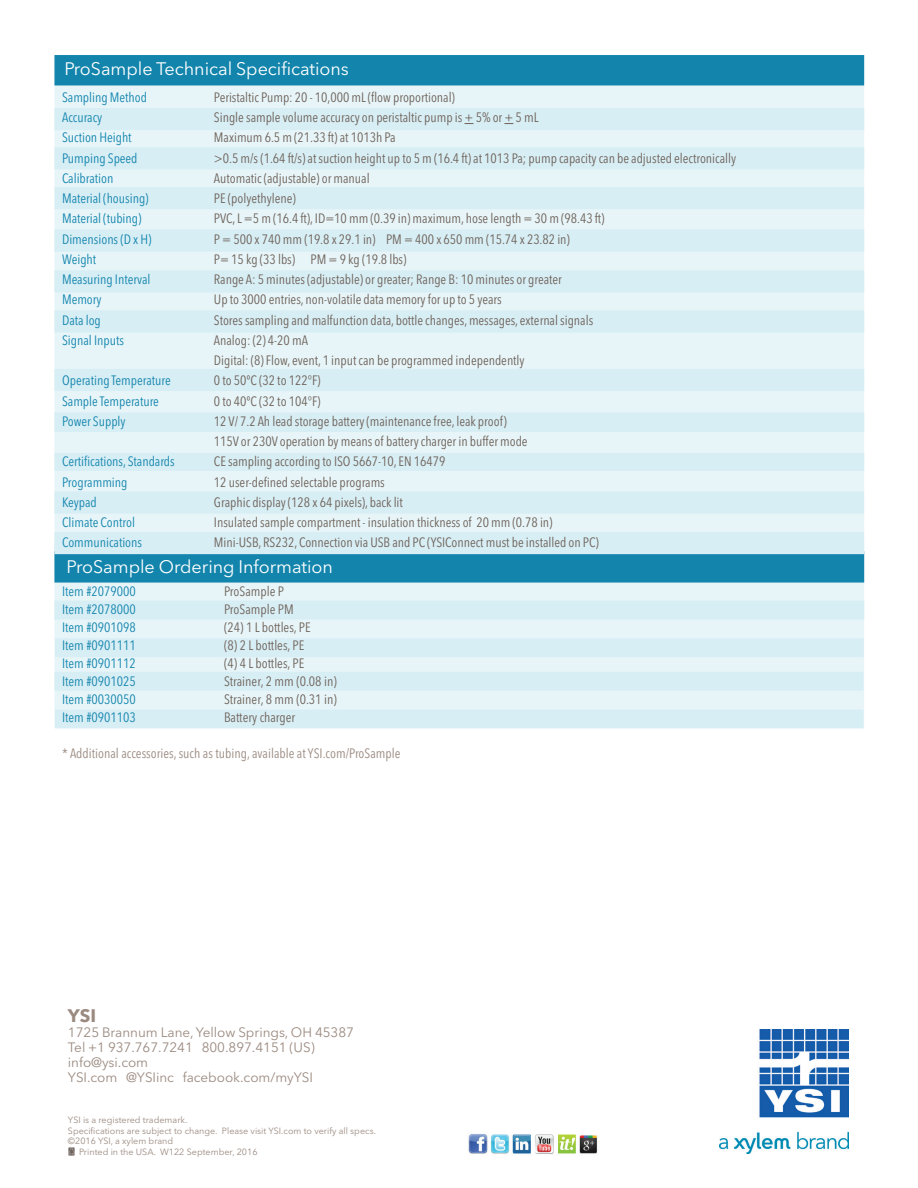
<style>
.page{position:relative;width:918px;height:1188px;background:#fff}
.page>*{position:absolute;margin:0;border:0;box-sizing:border-box;transform-origin:0 0}
.t1{font:18px "Avenir Next LT Pro";color:#fff}
.t2{font:700 18px "Avenir Next LT Pro";color:#9b8a80}
.t3{font:condensed 13.5px/20.2px "Avenir Next LT Pro";color:#6e6259}
.t4{font:condensed 13.5px "Avenir Next LT Pro";color:#1385ad}
.t5{font:13.5px/15px "Avenir Next LT Pro";color:#9b8a80}
.t6{font:condensed 13.5px "Avenir Next LT Pro";color:#9b8a80}
.t7{font:9px "Avenir Next LT Pro";color:#9b8a80}
</style>
<div class="page">
<div style="left:54px;top:86px;width:810px;height:642px;background:#e7f5f9"></div>
<div style="left:54px;top:55px;width:810px;height:31px;background:#1385ad;border:2px solid #1385ad"></div>
<div style="left:54px;top:108px;width:810px;height:22px;background:#d8eef5"></div>
<div style="left:54px;top:270px;width:810px;height:22px;background:#d8eef5"></div>
<div style="left:54px;top:147px;width:810px;height:22px;background:#d8eef5"></div>
<div style="left:54px;top:230px;width:810px;height:22px;background:#d8eef5"></div>
<svg style="left:70px;top:1149px;width:3px;height:5px"></svg>
<div style="left:67px;top:1146px;width:9px;height:11px;border:2px solid #fff"></div>
<img style="left:468px;top:1133px;width:130px;height:21px">
<div style="left:54px;top:310px;width:810px;height:23px;background:#d8eef5"></div>
<div style="left:54px;top:369px;width:810px;height:22px;background:#d8eef5"></div>
<div style="left:54px;top:412px;width:810px;height:20px;background:#d8eef5"></div>
<div style="left:54px;top:453px;width:810px;height:18px;background:#d8eef5"></div>
<div style="left:54px;top:551px;width:810px;height:32px;background:#1385ad;border:2px solid #1385ad"></div>
<div style="left:54px;top:601px;width:810px;height:19px;background:#d8eef5"></div>
<div style="left:54px;top:492px;width:810px;height:22px;background:#d8eef5"></div>
<div style="left:55px;top:187px;width:809px;height:22px;background:#d8eef5"></div>
<div style="left:54px;top:532px;width:810px;height:22px;background:#d8eef5"></div>
<img style="left:720px;top:1029px;width:128px;height:124px">
<div style="left:55px;top:638px;width:809px;height:19px;background:#d8eef5"></div>
<div style="left:55px;top:672px;width:808px;height:19px;background:#d8eef5"></div>
<div style="left:55px;top:710px;width:808px;height:18px;background:#d8eef5"></div>
<h1 class="t1" style="left:64px;top:58px;width:286px">ProSample Technical Specifications</h1>
<p class="t4" style="left:62px;top:89px;width:86px">Sampling Method</p>
<p class="t3" style="left:214px;top:87px;width:243px">Peristaltic Pump: 20 - 10,000 mL (flow proportional)</p>
<p class="t4" style="left:62px;top:109px;width:42px">Accuracy</p>
<p class="t3" style="left:214px;top:107px;width:326px">Single sample volume accuracy on peristaltic pump is + 5% or + 5 mL</p>
<p class="t4" style="left:62px;top:130px;width:71px">Suction Height</p>
<p class="t3" style="left:214px;top:128px;width:183px">Maximum 6.5 m (21.33 ft) at 1013h Pa</p>
<p class="t4" style="left:62px;top:150px;width:77px">Pumping Speed</p>
<p class="t3" style="left:214px;top:148px;width:524px">&gt;0.5 m/s (1.64 ft/s) at suction height up to 5 m (16.4 ft) at 1013 Pa; pump capacity can be adjusted electronically</p>
<p class="t4" style="left:62px;top:170px;width:53px">Calibration</p>
<p class="t3" style="left:214px;top:168px;width:157px">Automatic (adjustable) or manual</p>
<p class="t4" style="left:62px;top:190px;width:88px">Material (housing)</p>
<p class="t3" style="left:214px;top:188px;width:83px">PE (polyethylene)</p>
<p class="t4" style="left:62px;top:211px;width:81px">Material (tubing)</p>
<p class="t3" style="left:214px;top:209px;width:392px">PVC, L =5 m (16.4 ft), ID=10 mm (0.39 in) maximum, hose length = 30 m (98.43 ft)</p>
<p class="t4" style="left:62px;top:231px;width:91px">Dimensions (D x H)</p>
<p class="t3" style="left:214px;top:229px;width:358px">P = 500 x 740 mm (19.8 x 29.1 in) PM = 400 x 650 mm (15.74 x 23.82 in)</p>
<p class="t4" style="left:62px;top:251px;width:36px">Weight</p>
<p class="t3" style="left:214px;top:249px;width:194px">P= 15 kg (33 lbs) PM = 9 kg (19.8 lbs)</p>
<p class="t4" style="left:62px;top:271px;width:90px">Measuring Interval</p>
<p class="t3" style="left:214px;top:269px;width:349px">Range A: 5 minutes (adjustable) or greater; Range B: 10 minutes or greater</p>
<p class="t4" style="left:62px;top:292px;width:41px">Memory</p>
<p class="t3" style="left:214px;top:290px;width:289px">Up to 3000 entries, non-volatile data memory for up to 5 years</p>
<p class="t4" style="left:62px;top:312px;width:40px">Data log</p>
<p class="t3" style="left:214px;top:310px;width:381px">Stores sampling and malfunction data, bottle changes, messages, external signals</p>
<p class="t4" style="left:62px;top:332px;width:63px">Signal Inputs</p>
<p class="t3" style="left:214px;top:330px;width:312px">Analog: (2) 4-20 mA<br>Digital: (8) Flow, event, 1 input can be programmed independently</p>
<p class="t4" style="left:62px;top:373px;width:110px">Operating Temperature</p>
<p class="t3" style="left:214px;top:371px;width:108px">0 to 50ºC (32 to 122°F)</p>
<p class="t4" style="left:62px;top:393px;width:98px">Sample Temperature</p>
<p class="t3" style="left:214px;top:391px;width:108px">0 to 40ºC (32 to 104°F)</p>
<p class="t4" style="left:62px;top:413px;width:65px">Power Supply</p>
<p class="t3" style="left:214px;top:411px;width:315px">12 V/ 7.2 Ah lead storage battery (maintenance free, leak proof)<br>115V or 230V operation by means of battery charger in buffer mode</p>
<p class="t4" style="left:62px;top:454px;width:114px">Certifications, Standards</p>
<p class="t3" style="left:214px;top:452px;width:233px">CE sampling according to ISO 5667-10, EN 16479</p>
<p class="t4" style="left:62px;top:474px;width:67px">Programming</p>
<p class="t3" style="left:214px;top:472px;width:172px">12 user-defined selectable programs</p>
<p class="t4" style="left:62px;top:494px;width:36px">Keypad</p>
<p class="t3" style="left:214px;top:492px;width:190px">Graphic display (128 x 64 pixels), back lit</p>
<p class="t4" style="left:62px;top:514px;width:74px">Climate Control</p>
<p class="t3" style="left:214px;top:512px;width:340px">Insulated sample compartment - insulation thickness of 20 mm (0.78 in)</p>
<p class="t4" style="left:62px;top:535px;width:82px">Communications</p>
<p class="t3" style="left:214px;top:533px;width:386px">Mini-USB, RS232, Connection via USB and PC (YSIConnect must be installed on PC)</p>
<p class="t4" style="left:62px;top:583px;width:75px">Item #2079000</p>
<p class="t3" style="left:224px;top:581px;width:62px">ProSample P</p>
<p class="t4" style="left:62px;top:601px;width:75px">Item #2078000</p>
<p class="t3" style="left:224px;top:599px;width:71px">ProSample PM</p>
<p class="t4" style="left:62px;top:619px;width:75px">Item #0901098</p>
<p class="t3" style="left:224px;top:617px;width:88px">(24) 1 L bottles, PE</p>
<p class="t4" style="left:62px;top:637px;width:75px">Item #0901111</p>
<p class="t3" style="left:224px;top:635px;width:82px">(8) 2 L bottles, PE</p>
<p class="t4" style="left:62px;top:655px;width:75px">Item #0901112</p>
<p class="t3" style="left:224px;top:653px;width:82px">(4) 4 L bottles, PE</p>
<p class="t4" style="left:62px;top:673px;width:75px">Item #0901025</p>
<p class="t3" style="left:224px;top:671px;width:114px">Strainer, 2 mm (0.08 in)</p>
<p class="t4" style="left:62px;top:691px;width:75px">Item #0030050</p>
<p class="t3" style="left:224px;top:689px;width:114px">Strainer, 8 mm (0.31 in)</p>
<p class="t4" style="left:62px;top:709px;width:75px">Item #0901103</p>
<p class="t3" style="left:224px;top:707px;width:73px">Battery charger</p>
<p class="t6" style="left:62px;top:745px;width:340px">* Additional accessories, such as tubing, available at YSI.com/ProSample</p>
<h1 class="t1" style="left:67px;top:556px;width:268px">ProSample Ordering Information</h1>
<h1 class="t2" style="left:68px;top:1004px;width:30px">YSI</h1>
<p class="t5" style="left:68px;top:1025px;width:288px">1725 Brannum Lane, Yellow Springs, OH 45387<br>Tel +1 937.767.7241 800.897.4151 (US) info@ysi.com<br>YSI.com @YSIinc facebook.com/myYSI</p>
<p class="t7" style="left:68px;top:1114px;width:121px">YSI is a registered trademark.</p>
<p class="t7" style="left:68px;top:1125px;width:310px">Specifications are subject to change. Please visit YSI.com to verify all specs.</p>
<p class="t7" style="left:68px;top:1136px;width:107px">©2016 YSI, a xylem brand</p>
<p class="t7" style="left:79px;top:1147px;width:180px">Printed in the USA. W122 September, 2016</p>
</div>
